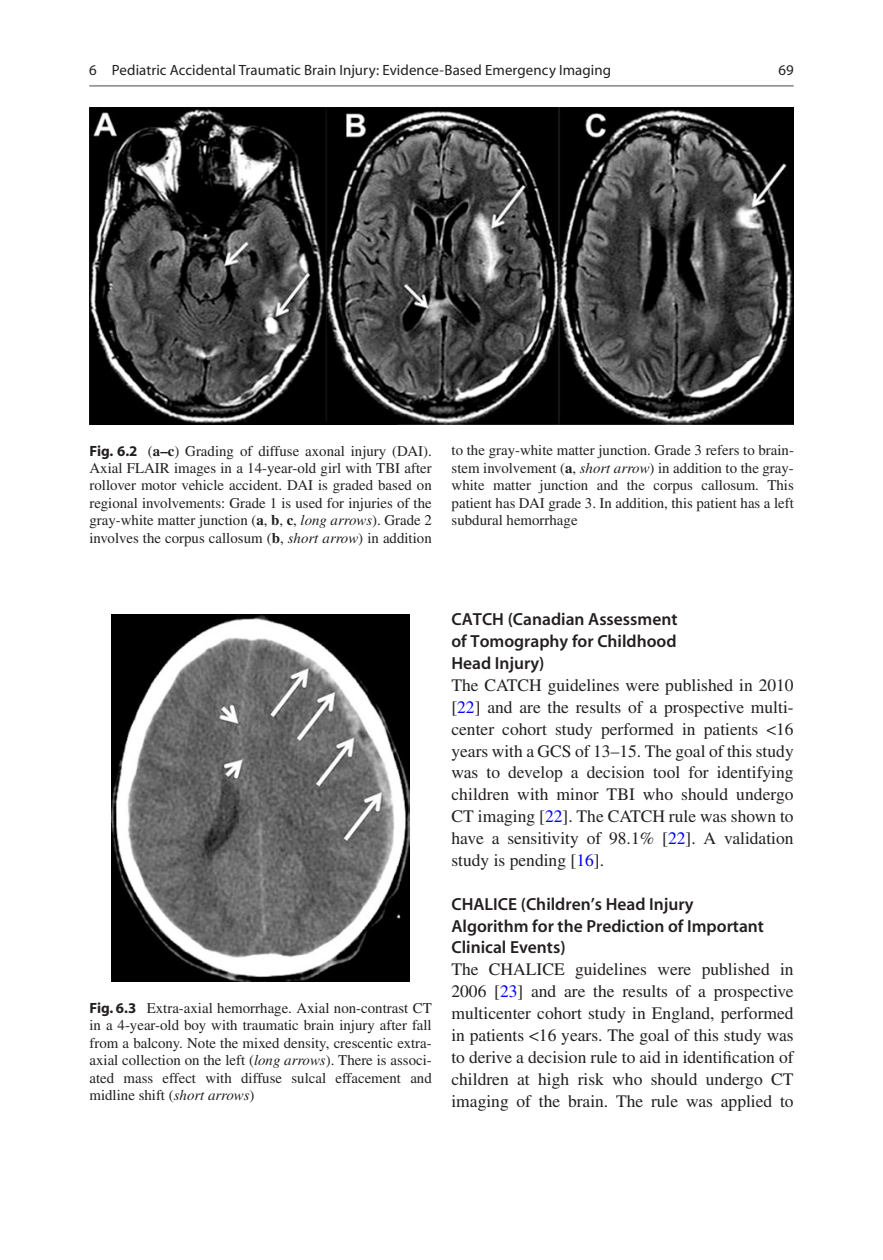
<style>
.page{position:relative;width:883px;height:1260px;background:#fff}
.page>*{position:absolute;margin:0;border:0;box-sizing:border-box;transform-origin:0 0}
.t1{font:17.5px/21.9px "Jsdxxn Times";color:#231f20;text-align:justify}
.t2{font:600 17.5px/21.9px "Jgvyvf Myriad";color:#231f20;text-align:justify}
.t3{font:14.88px/17.5px "Jsdxxn Times";color:#231f20;text-align:justify}
.t4{font:14.88px "Bhfbtt Myriad";letter-spacing:.005em;color:#231f20}
.t5{font:14.88px "Gwsfls Myriad";color:#231f20}
.s1{font-family:"Hndkrw Myriad";font-weight:700}
.s2{font-family:"Bftgxy Times";font-weight:700}
.s3{font-family:"Bpgfcv Times";font-style:italic}
.s4{color:#00f}
</style>
<div class="page">
<img style="left:112px;top:614px;width:298px;height:367px">
<img style="left:90px;top:107px;width:704px;height:317px">
<hr style="left:89px;top:85px;width:705px;height:2px;background:#939598">
<p class="t4" style="left:89px;top:63px;width:523px">6 Pediatric Accidental Traumatic Brain Injury: Evidence-Based Emergency Imaging</p>
<p class="t5" style="left:779px;top:63px;width:17px">69</p>
<p class="t3" style="left:89px;top:442px;width:344px"><span class="s1">Fig. 6.2</span> (<span class="s2">a–c</span>) Grading of diffuse axonal injury (DAI).<br>Axial FLAIR images in a 14-year-old girl with TBI after rollover motor vehicle accident. DAI is graded based on regional involvements: Grade 1 is used for injuries of the gray-white matter junction (<span class="s2">a</span>, <span class="s2">b</span>, <span class="s2">c</span>, <span class="s3">long arrows</span>). Grade 2 involves the corpus callosum (<span class="s2">b</span>, <span class="s3">short arrow</span>) in addition</p>
<p class="t3" style="left:452px;top:442px;width:344px">to the gray-white matter junction. Grade 3 refers to brain&shy;stem involvement (<span class="s2">a</span>, <span class="s3">short arrow</span>) in addition to the gray&shy;white matter junction and the corpus callosum. This patient has DAI grade 3. In addition, this patient has a left subdural hemorrhage</p>
<p class="t3" style="left:89px;top:999px;width:344px"><span class="s1">Fig. 6.3</span> Extra-axial hemorrhage. Axial non-contrast CT in a 4-year-old boy with traumatic brain injury after fall from a balcony. Note the mixed density, crescentic extra&shy;axial collection on the left (<span class="s3">long arrows</span>). There is associ&shy;ated mass effect with diffuse sulcal effacement and midline shift (<span class="s3">short arrows</span>)</p>
<p class="t2" style="left:451px;top:609px;width:228px">CATCH (Canadian Assessment of Tomography for Childhood Head Injury)</p>
<p class="t1" style="left:451px;top:674px;width:344px">The CATCH guidelines were published in 2010 [<span class="s4">22</span>] and are the results of a prospective multi&shy;center cohort study performed in patients &lt;16 years with a GCS of 13–15. The goal of this study was to develop a decision tool for identifying children with minor TBI who should undergo CT imaging [<span class="s4">22</span>]. The CATCH rule was shown to have a sensitivity of 98.1% [<span class="s4">22</span>]. A validation study is pending [<span class="s4">16</span>].</p>
<p class="t2" style="left:451px;top:894px;width:314px;text-align:left">CHALICE (Children’s Head Injury<br>Algorithm for the Prediction of Important<br>Clinical Events)</p>
<p class="t1" style="left:451px;top:958px;width:344px">The CHALICE guidelines were published in 2006 [<span class="s4">23</span>] and are the results of a prospective multicenter cohort study in England, performed in patients &lt;16 years. The goal of this study was to derive a decision rule to aid in identification of children at high risk who should undergo CT imaging of the brain. The rule was applied to</p>
</div>
